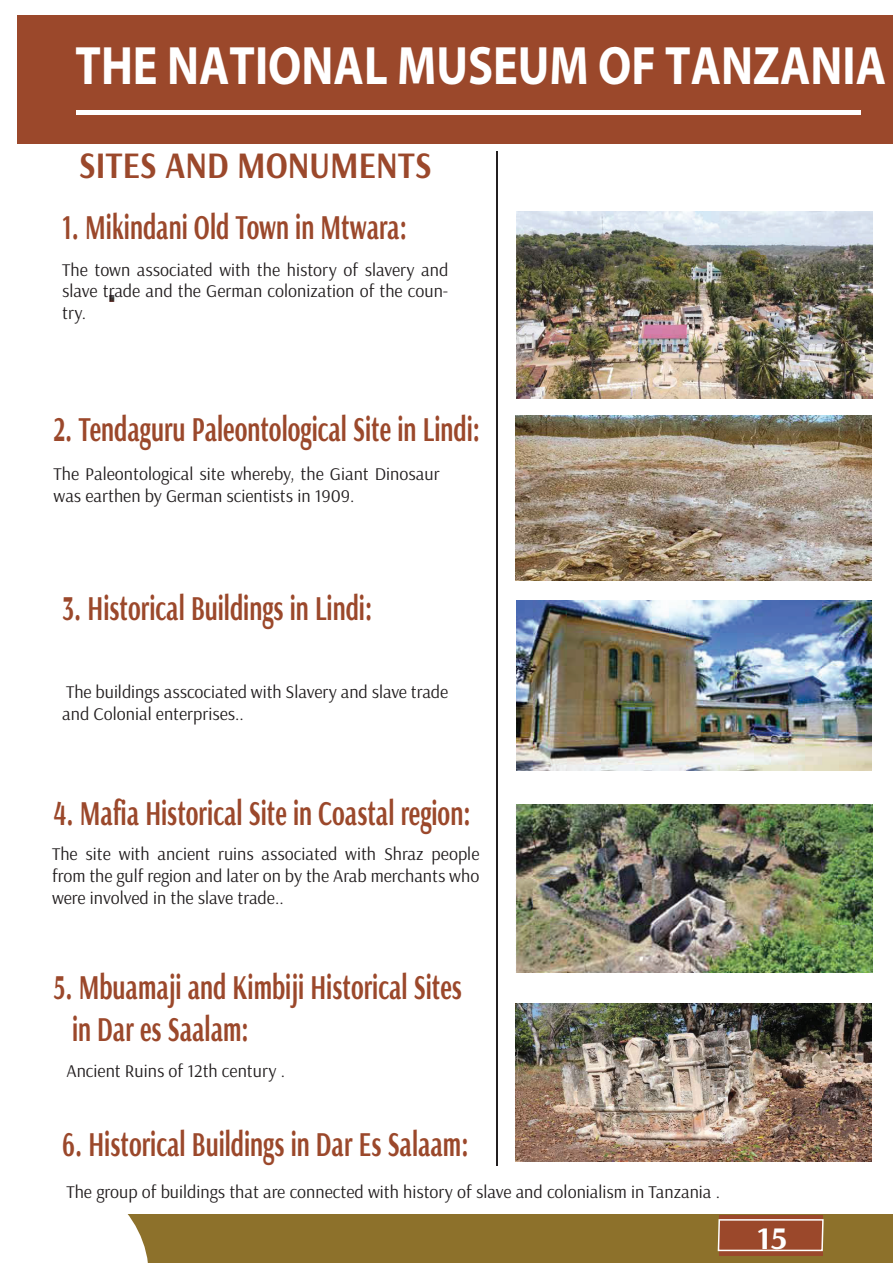
<style>
.page{position:relative;width:893px;height:1263px;background:#fff}
.page>*{position:absolute;margin:0;border:0;box-sizing:border-box;transform-origin:0 0}
.t1{font:700 54.3px "Myriad Pro";color:#fff;scale:.85 1}
.t2{font:700 37.5px "Arsenal";color:#9b482b;scale:.89 1}
.t3{font:700 35.1px/42px "Arsenal";color:#9b482b;scale:.69 1}
.t4{font:700 31.65px "Arsenal";color:#fff;scale:1.09 1}
.t5{font:18px/21.6px "Arsenal";color:#231f20;text-align:justify}
</style>
<div class="page">
<div style="left:18px;top:16px;width:875px;height:128px;background:#9b482b"></div>
<div style="left:76px;top:110px;width:784px;height:5px;background:#fff"></div>
<div style="left:18px;top:1214px;width:875px;height:49px;background:#8d712b"></div>
<div style="left:719px;top:1215px;width:104px;height:40px;background:#9b482b"></div>
<svg style="left:717px;top:1219px;width:107px;height:33px"></svg>
<div style="left:18px;top:1214px;width:130px;height:49px;background:#fff"></div>
<svg style="left:109px;top:295px;width:6px;height:7px"></svg>
<hr style="left:497px;top:151px;width:1px;height:1014px;background:#231f20">
<img style="left:516px;top:212px;width:356px;height:187px">
<img style="left:515px;top:416px;width:356px;height:164px">
<img style="left:516px;top:601px;width:355px;height:169px">
<img style="left:515px;top:804px;width:357px;height:169px">
<img style="left:515px;top:1004px;width:356px;height:157px">
<h1 class="t1" style="left:76px;top:30px;width:955px">THE NATIONAL MUSEUM OF TANZANIA</h1>
<h2 class="t2" style="left:79px;top:142px;width:397px">SITES AND MONUMENTS</h2>
<h3 class="t3" style="left:62px;top:207px;width:501px">1. Mikindani Old Town in Mtwara:</h3>
<p class="t5" style="left:62px;top:259px;width:388px">The town associated with the history of slavery and slave trade and the German colonization of the coun&shy;try.</p>
<h3 class="t3" style="left:54px;top:409px;width:620px">2. Tendaguru Paleontological Site in Lindi:</h3>
<p class="t5" style="left:54px;top:463px;width:388px">The Paleontological site whereby, the Giant Dinosaur was earthen by German scientists in 1909.</p>
<h3 class="t3" style="left:62px;top:588px;width:451px">3. Historical Buildings in Lindi:</h3>
<p class="t5" style="left:62px;top:681px;width:388px">The buildings asscociated with Slavery and slave trade and Colonial enterprises..</p>
<h3 class="t3" style="left:54px;top:793px;width:606px">4. Mafia Historical Site in Coastal region:</h3>
<p class="t5" style="left:52px;top:843px;width:429px">The site with ancient ruins associated with Shraz people from the gulf region and later on by the Arab merchants who were involved in the slave trade..</p>
<h3 class="t3" style="left:72px;top:967px;width:567px;text-indent:-18px">5. Mbuamaji and Kimbiji Historical Sites in Dar es Saalam:</h3>
<p class="t5" style="left:66px;top:1060px;width:220px">Ancient Ruins of 12th century .</p>
<h3 class="t3" style="left:62px;top:1124px;width:590px">6. Historical Buildings in Dar Es Salaam:</h3>
<p class="t5" style="left:66px;top:1181px;width:655px">The group of buildings that are connected with history of slave and colonialism in Tanzania .</p>
<h3 class="t4" style="left:757px;top:1218px;width:29px">15</h3>
</div>
